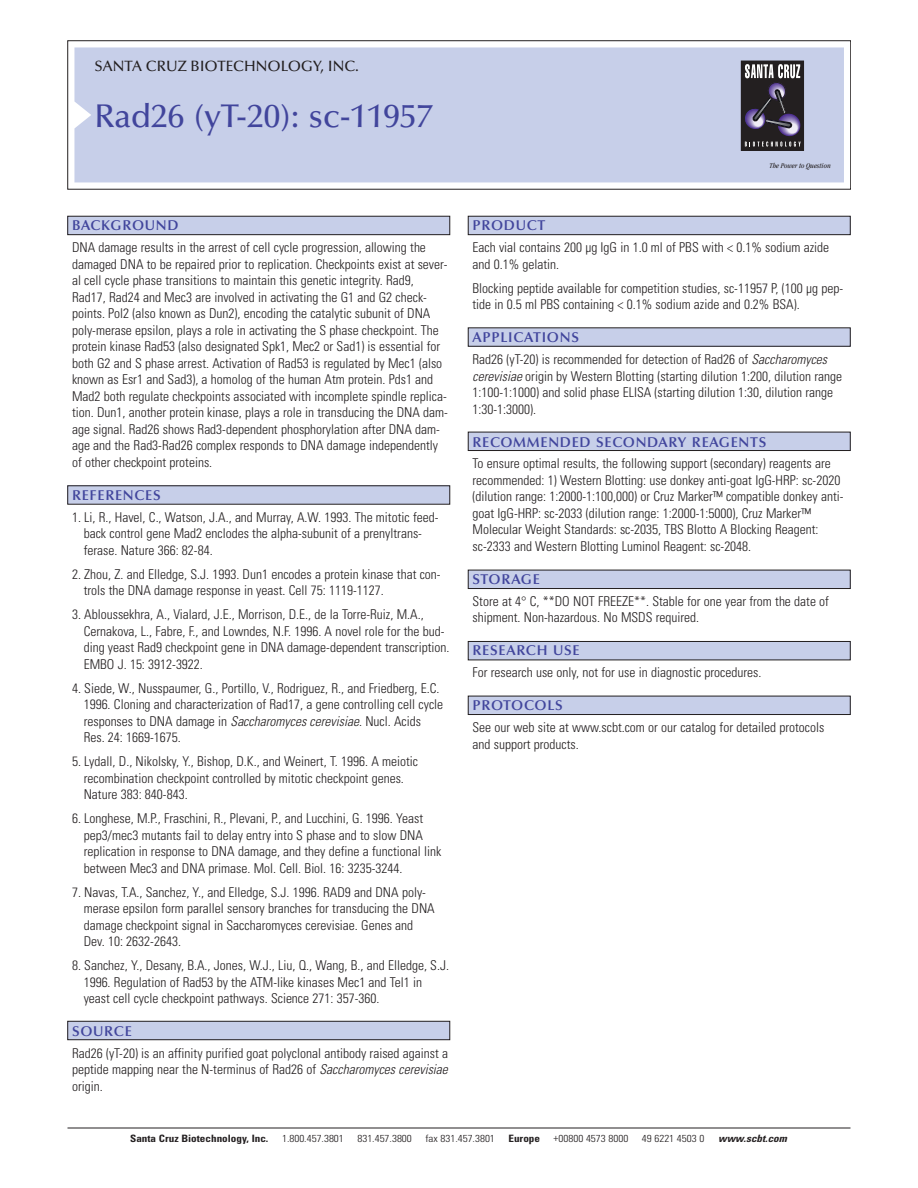
<style>
.page{position:relative;width:918px;height:1188px;background:#fff}
.page>*{position:absolute;margin:0;border:0;box-sizing:border-box;transform-origin:0 0}
.t1{font:500 33px "Optima";color:#41459c}
.t2{font:500 15px "Optima";color:#231f20}
.t3{font:600 14.25px "Optima";letter-spacing:.05em;color:#41459c}
.t4{font:300 condensed 13.5px/16.5px "Univers";color:#231f20}
.t5{font:300 condensed 10.2px "Univers";color:#231f20;scale:1.1 1}
.t6{font:700 condensed 10.2px "Univers";color:#231f20;scale:1.1 1}
.t7{font:italic 700 condensed 10.2px "Univers";color:#231f20;scale:1.1 1}
.t8{font:italic condensed 7.5px "Garamond";color:#231f20}
.s1{font-style:italic}
</style>
<div class="page">
<div style="left:74px;top:47px;width:770px;height:135px;background:#c7cfe9"></div>
<div style="left:741px;top:61px;width:62px;height:89px;background:#231f20"></div>
<div style="left:741px;top:61px;width:63px;height:90px;border:1px solid #231f20"></div>
<svg style="left:741px;top:64px;width:64px;height:83px"></svg>
<hr style="left:68px;top:1128px;width:782px;height:1px;background:#231f20">
<div style="left:468px;top:696px;width:382px;height:19px;background:#c7cfe9"></div>
<div style="left:468px;top:696px;width:382px;height:19px;border:1px solid #231f20"></div>
<div style="left:468px;top:641px;width:382px;height:19px;background:#c7cfe9"></div>
<div style="left:468px;top:641px;width:382px;height:19px;border:1px solid #231f20"></div>
<div style="left:468px;top:570px;width:382px;height:19px;background:#c7cfe9"></div>
<div style="left:468px;top:570px;width:382px;height:19px;border:1px solid #231f20"></div>
<div style="left:468px;top:432px;width:382px;height:19px;background:#c7cfe9"></div>
<div style="left:468px;top:432px;width:382px;height:19px;border:1px solid #231f20"></div>
<div style="left:468px;top:216px;width:382px;height:19px;background:#c7cfe9"></div>
<div style="left:468px;top:216px;width:382px;height:19px;border:1px solid #231f20"></div>
<div style="left:468px;top:328px;width:382px;height:18px;background:#c7cfe9"></div>
<div style="left:68px;top:216px;width:382px;height:19px;background:#c7cfe9"></div>
<div style="left:68px;top:216px;width:382px;height:19px;border:1px solid #231f20"></div>
<div style="left:68px;top:486px;width:382px;height:18px;background:#c7cfe9"></div>
<div style="left:68px;top:1021px;width:382px;height:19px;background:#c7cfe9"></div>
<div style="left:68px;top:1021px;width:382px;height:19px;border:1px solid #231f20"></div>
<p class="t2" style="left:94px;top:60px;width:266px">SANTA CRUZ BIOTECHNOLOGY, INC.</p>
<h1 class="t1" style="left:94px;top:103px;width:340px">Rad26 (yT-20): sc-11957</h1>
<p class="t3" style="left:72px;top:220px;width:108px">BACKGROUND</p>
<p class="t4" style="left:72px;top:241px;width:377px">DNA damage results in the arrest of cell cycle progression, allowing the damaged DNA to be repaired prior to replication. Checkpoints exist at sever&shy;al cell cycle phase transitions to maintain this genetic integrity. Rad9, Rad17, Rad24 and Mec3 are involved in activating the G1 and G2 check&shy;points. Pol2 (also known as Dun2), encoding the catalytic subunit of DNA poly-merase epsilon, plays a role in activating the S phase checkpoint. The protein kinase Rad53 (also designated Spk1, Mec2 or Sad1) is essential for both G2 and S phase arrest. Activation of Rad53 is regulated by Mec1 (also known as Esr1 and Sad3), a homolog of the human Atm protein. Pds1 and Mad2 both regulate checkpoints associated with incomplete spindle replica&shy;tion. Dun1, another protein kinase, plays a role in transducing the DNA dam&shy;age signal. Rad26 shows Rad3-dependent phosphorylation after DNA dam&shy;age and the Rad3-Rad26 complex responds to DNA damage independently of other checkpoint proteins.</p>
<p class="t3" style="left:72px;top:489px;width:90px">REFERENCES</p>
<p class="t4" style="left:84px;top:510px;width:356px;text-indent:-12px">1. Li, R., Havel, C., Watson, J.A., and Murray, A.W. 1993. The mitotic feed&shy;back control gene Mad2 enclodes the alpha-subunit of a prenyltrans&shy;ferase. Nature 366: 82-84.</p>
<p class="t4" style="left:84px;top:567px;width:359px;text-indent:-12px">2. Zhou, Z. and Elledge, S.J. 1993. Dun1 encodes a protein kinase that con&shy;trols the DNA damage response in yeast. Cell 75: 1119-1127.</p>
<p class="t4" style="left:84px;top:607px;width:367px;text-indent:-12px">3. Abloussekhra, A., Vialard, J.E., Morrison, D.E., de la Torre-Ruiz, M.A., Cernakova, L., Fabre, F., and Lowndes, N.F. 1996. A novel role for the bud&shy;ding yeast Rad9 checkpoint gene in DNA damage-dependent transcription.<br>EMBO J. 15: 3912-3922.</p>
<p class="t4" style="left:84px;top:681px;width:361px;text-indent:-12px">4. Siede, W., Nusspaumer, G., Portillo, V., Rodriguez, R., and Friedberg, E.C.<br>1996. Cloning and characterization of Rad17, a gene controlling cell cycle responses to DNA damage in <span class="s1">Saccharomyces cerevisiae</span>. Nucl. Acids Res. 24: 1669-1675.</p>
<p class="t4" style="left:84px;top:754px;width:336px;text-indent:-12px">5. Lydall, D., Nikolsky, Y., Bishop, D.K., and Weinert, T. 1996. A meiotic recombination checkpoint controlled by mitotic checkpoint genes.<br>Nature 383: 840-843.</p>
<p class="t4" style="left:84px;top:811px;width:359px;text-indent:-12px">6. Longhese, M.P., Fraschini, R., Plevani, P., and Lucchini, G. 1996. Yeast pep3/mec3 mutants fail to delay entry into S phase and to slow DNA replication in response to DNA damage, and they define a functional link between Mec3 and DNA primase. Mol. Cell. Biol. 16: 3235-3244.</p>
<p class="t4" style="left:84px;top:885px;width:353px;text-indent:-12px">7. Navas, T.A., Sanchez, Y., and Elledge, S.J. 1996. RAD9 and DNA poly&shy;merase epsilon form parallel sensory branches for transducing the DNA damage checkpoint signal in Saccharomyces cerevisiae. Genes and Dev. 10: 2632-2643.</p>
<p class="t4" style="left:84px;top:958px;width:367px;text-indent:-12px">8. Sanchez, Y., Desany, B.A., Jones, W.J., Liu, Q., Wang, B., and Elledge, S.J.<br>1996. Regulation of Rad53 by the ATM-like kinases Mec1 and Tel1 in yeast cell cycle checkpoint pathways. Science 271: 357-360.</p>
<p class="t3" style="left:72px;top:1025px;width:61px">SOURCE</p>
<p class="t4" style="left:72px;top:1046px;width:380px">Rad26 (yT-20) is an affinity purified goat polyclonal antibody raised against a peptide mapping near the N-terminus of Rad26 of <span class="s1">Saccharomyces cerevisiae </span>origin.</p>
<p class="t8" style="left:769px;top:163px;width:63px">The Power to Question</p>
<p class="t3" style="left:473px;top:220px;width:74px">PRODUCT</p>
<p class="t4" style="left:473px;top:241px;width:358px">Each vial contains 200 µg IgG in 1.0 ml of PBS with &lt; 0.1% sodium azide and 0.1% gelatin.</p>
<p class="t4" style="left:473px;top:281px;width:372px">Blocking peptide available for competition studies, sc-11957 P, (100 µg pep&shy;tide in 0.5 ml PBS containing &lt; 0.1% sodium azide and 0.2% BSA).</p>
<p class="t3" style="left:473px;top:331px;width:108px">APPLICATIONS</p>
<p class="t4" style="left:473px;top:352px;width:371px">Rad26 (yT-20) is recommended for detection of Rad26 of <span class="s1">Saccharomyces cerevisiae</span>origin by Western Blotting (starting dilution 1:200, dilution range 1:100-1:1000) and solid phase ELISA (starting dilution 1:30, dilution range 1:30-1:3000).</p>
<p class="t3" style="left:473px;top:436px;width:295px">RECOMMENDED SECONDARY REAGENTS</p>
<p class="t4" style="left:473px;top:457px;width:372px">To ensure optimal results, the following support (secondary) reagents are recommended: 1) Western Blotting: use donkey anti-goat IgG-HRP: sc-2020 (dilution range: 1:2000-1:100,000) or Cruz Marker™ compatible donkey anti&shy;goat IgG-HRP: sc-2033 (dilution range: 1:2000-1:5000), Cruz Marker™ Molecular Weight Standards: sc-2035, TBS Blotto A Blocking Reagent: sc-2333 and Western Blotting Luminol Reagent: sc-2048.</p>
<p class="t3" style="left:473px;top:573px;width:69px">STORAGE</p>
<p class="t4" style="left:473px;top:594px;width:358px">Store at 4° C, **DO NOT FREEZE**. Stable for one year from the date of shipment. Non-hazardous. No MSDS required.</p>
<p class="t3" style="left:473px;top:645px;width:109px">RESEARCH USE</p>
<p class="t4" style="left:473px;top:666px;width:290px">For research use only, not for use in diagnostic procedures.</p>
<p class="t3" style="left:473px;top:700px;width:92px">PROTOCOLS</p>
<p class="t4" style="left:473px;top:721px;width:353px">See our web site at www.scbt.com or our catalog for detailed protocols and support products.</p>
<p class="t6" style="left:130px;top:1135px;width:127px">Santa Cruz Biotechnology, Inc.</p>
<p class="t5" style="left:282px;top:1135px;width:58px">1.800.457.3801</p>
<p class="t5" style="left:357px;top:1135px;width:51px">831.457.3800</p>
<p class="t5" style="left:425px;top:1135px;width:65px">fax 831.457.3801</p>
<p class="t6" style="left:508px;top:1135px;width:30px">Europe</p>
<p class="t5" style="left:554px;top:1135px;width:69px">+00800 4573 8000</p>
<p class="t5" style="left:642px;top:1135px;width:58px">49 6221 4503 0</p>
<p class="t7" style="left:718px;top:1135px;width:66px">www.scbt.com</p>
</div>
